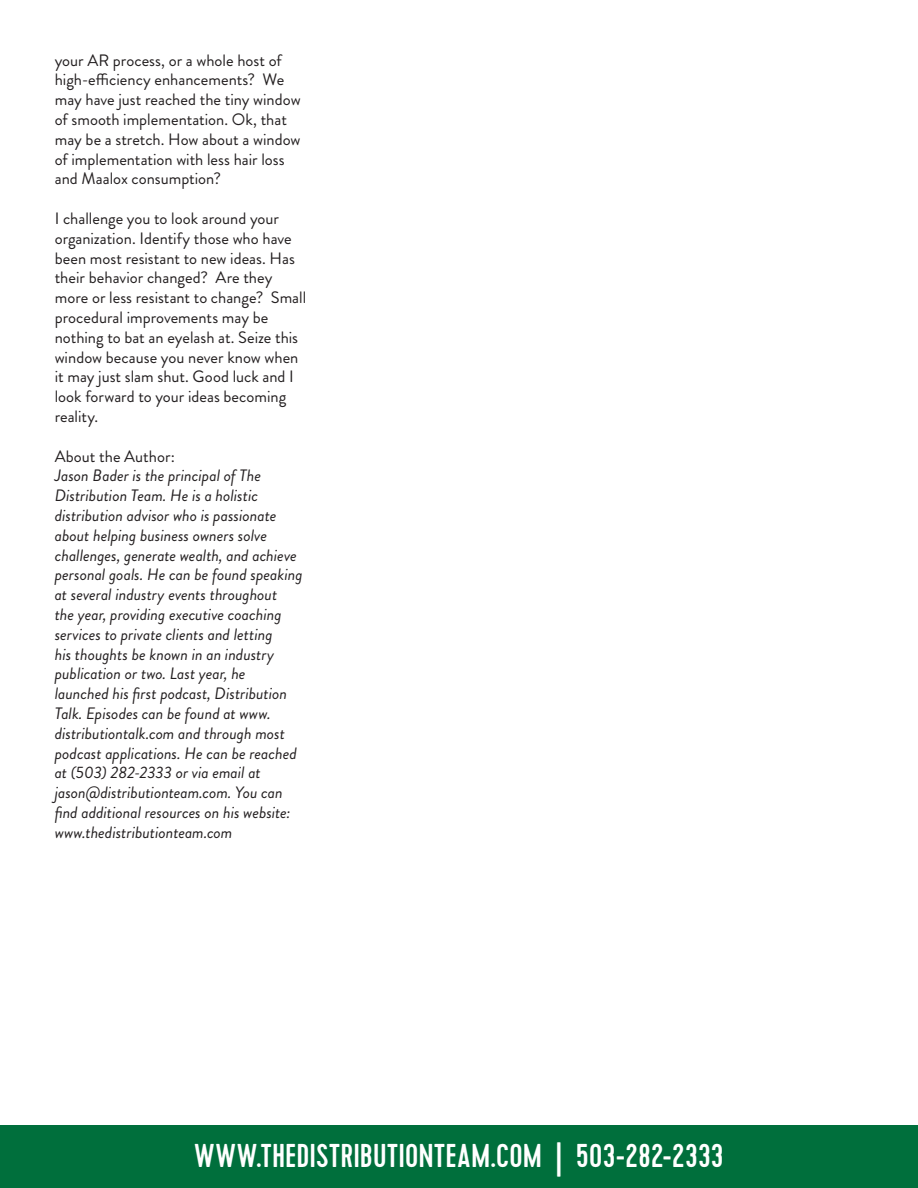
<style>
.page{position:relative;width:918px;height:1188px;background:#fff}
.page>*{position:absolute;margin:0;border:0;box-sizing:border-box;transform-origin:0 0}
.t1{font:500 33px "Cervo";letter-spacing:.005em;color:#fff}
.t2{font:italic 16.5px/19.8px "Brandon Grotesque";color:#231f20}
.t3{font:16.5px/19.8px "Brandon Grotesque";color:#231f20}
</style>
<div class="page">
<div style="left:0;top:1126px;width:918px;height:62px;background:#006f3c"></div>
<p class="t3" style="left:55px;top:50px;width:247px">your AR process, or a whole host of high-efficiency enhancements? We may have just reached the tiny window of smooth implementation. Ok, that may be a stretch. How about a window of implementation with less hair loss and Maalox consumption?</p>
<p class="t3" style="left:55px;top:209px;width:253px">I challenge you to look around your organization. Identify those who have been most resistant to new ideas. Has their behavior changed? Are they more or less resistant to change? Small procedural improvements may be nothing to bat an eyelash at. Seize this window because you never know when it may just slam shut. Good luck and I look forward to your ideas becoming reality.</p>
<p class="t3" style="left:55px;top:446px;width:122px">About the Author:</p>
<p class="t2" style="left:55px;top:466px;width:250px">Jason Bader is the principal of The Distribution Team. He is a holistic distribution advisor who is passionate about helping business owners solve challenges, generate wealth, and achieve personal goals. He can be found speaking at several industry events throughout<br>the year, providing executive coaching services to private clients and letting<br>his thoughts be known in an industry publication or two. Last year, he launched his first podcast, Distribution Talk. Episodes can be found at www. distributiontalk.com and through most podcast applications. He can be reached at (503) 282-2333 or via email at jason@distributionteam.com. You can find additional resources on his website: www.thedistributionteam.com</p>
<p class="t1" style="left:194px;top:1137px;width:531px">WWW.THEDISTRIBUTIONTEAM.COM | 503-282-2333</p>
</div>
